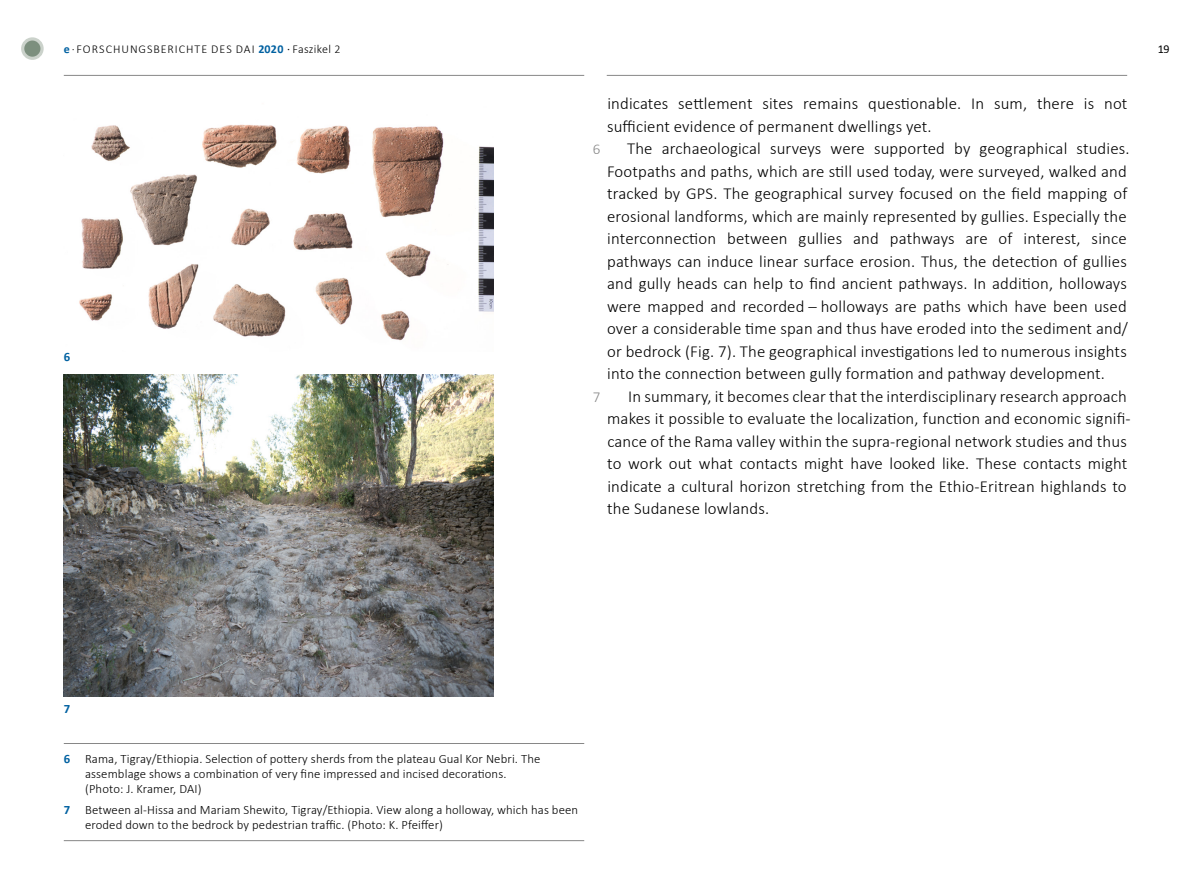
<style>
.page{position:relative;width:1191px;height:893px;background:#fff}
.page>*{position:absolute;margin:0;border:0;box-sizing:border-box;transform-origin:0 0}
.t1{font:300 16.8px/22.5px "Calibri";letter-spacing:.01em;color:#000}
.t2{font:300 15px "Calibri";color:#878787}
.t3{font:300 12.75px/15px "Calibri";letter-spacing:.01em;color:#000}
.t4{font:700 12.75px "Calibri";color:#0061a1}
.t5{font:300 12px "Calibri";letter-spacing:.08em;color:#000}
.t6{font:12px "Calibri";color:#000}
.s1{font-weight:700;color:#0061a1}
.s2{font-weight:400}
</style>
<div class="page">
<hr style="left:607px;top:75px;width:520px;height:1px;background:#878787">
<hr style="left:64px;top:75px;width:520px;height:1px;background:#878787">
<svg style="left:23px;top:39px;width:19px;height:19px"></svg>
<div style="left:21px;top:37px;width:23px;height:23px;border:3px solid #cbd2cb;border-radius:50%"></div>
<hr style="left:64px;top:743px;width:520px;height:1px;background:#878787">
<hr style="left:64px;top:840px;width:520px;height:1px;background:#878787">
<img style="left:79px;top:124px;width:414px;height:217px">
<img style="left:64px;top:375px;width:429px;height:322px">
<p class="t5" style="left:64px;top:41px;width:278px"><span class="s1">e</span>·FORSCHUNGSBERICHTE DES DAI <span class="s1">2020</span> <span class="s2">·</span> Faszikel 2</p>
<p class="t6" style="left:1157px;top:41px;width:14px">19</p>
<p class="t4" style="left:64px;top:348px;width:8px">6</p>
<p class="t1" style="left:607px;top:92px;width:522px">indicates settlement sites remains questionable. In sum, there is not sufficient evidence of permanent dwellings yet.</p>
<p class="t1" style="left:607px;top:137px;width:524px;text-indent:20px">The archaeological surveys were supported by geographical studies.<br>Footpaths and paths, which are still used today, were surveyed, walked and tracked by GPS. The geographical survey focused on the field mapping of erosional landforms, which are mainly represented by gullies. Especially the interconnection between gullies and pathways are of interest, since pathways can induce linear surface erosion. Thus, the detection of gullies and gully heads can help to find ancient pathways. In addition, holloways were mapped and recorded – holloways are paths which have been used over a considerable time span and thus have eroded into the sediment and/ or bedrock (Fig. 7). The geographical investigations led to numerous insights into the connection between gully formation and pathway development.</p>
<p class="t1" style="left:607px;top:385px;width:525px;text-indent:21px">In summary, it becomes clear that the interdisciplinary research approach makes it possible to evaluate the localization, function and economic signifi&shy;cance of the Rama valley within the supra-regional network studies and thus to work out what contacts might have looked like. These contacts might indicate a cultural horizon stretching from the Ethio-Eritrean highlands to the Sudanese lowlands.</p>
<p class="t2" style="left:593px;top:140px;width:9px">6</p>
<p class="t2" style="left:593px;top:387px;width:9px">7</p>
<p class="t4" style="left:64px;top:700px;width:8px">7</p>
<p class="t3" style="left:85px;top:751px;width:457px;text-indent:-21px"><span class="s1">6</span> Rama, Tigray/Ethiopia. Selection of pottery sherds from the plateau Gual Kor Nebri. The assemblage shows a combination of very fine impressed and incised decorations. (Photo: J. Kramer, DAI)</p>
<p class="t3" style="left:85px;top:802px;width:494px;text-indent:-21px"><span class="s1">7</span> Between al-Hissa and Mariam Shewito, Tigray/Ethiopia. View along a holloway, which has been eroded down to the bedrock by pedestrian traffic. (Photo: K. Pfeiffer)</p>
</div>
